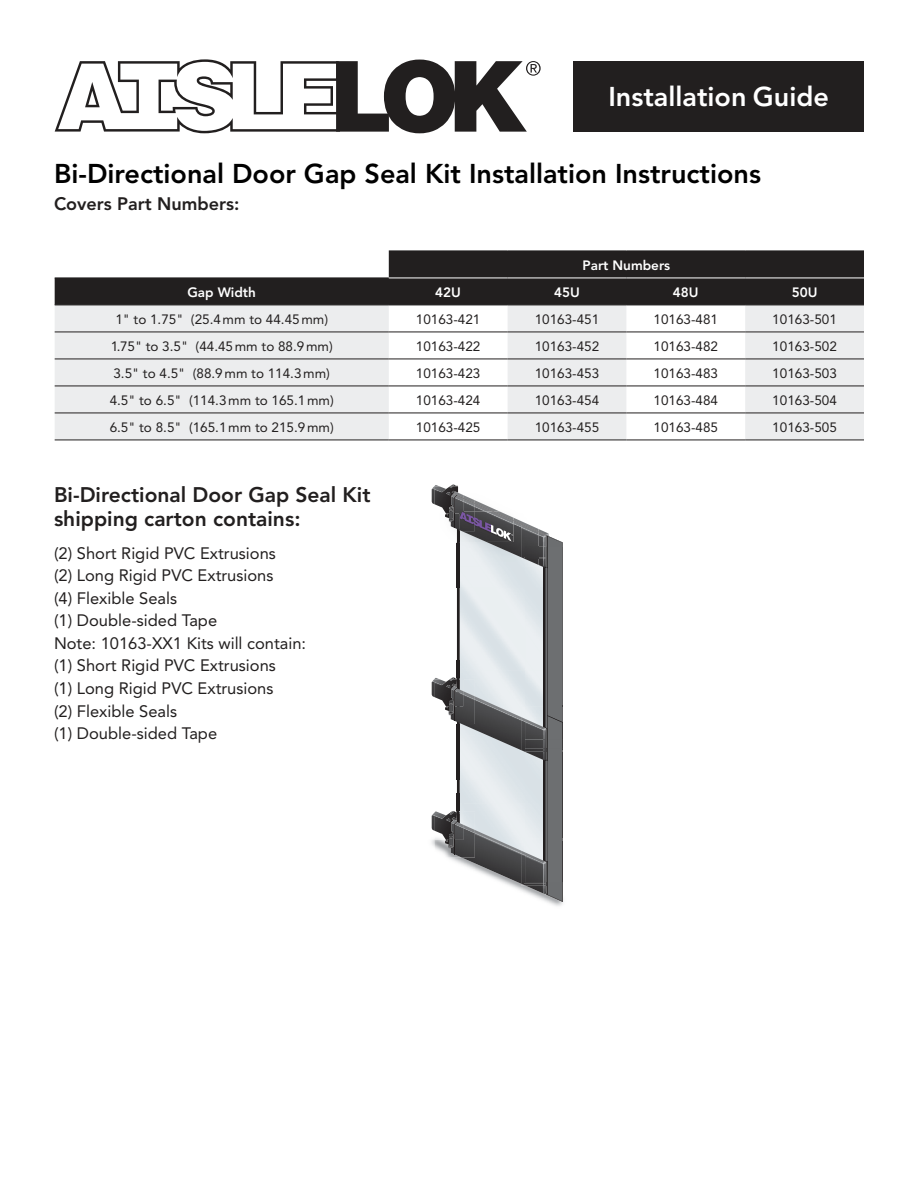
<style>
.page{position:relative;width:918px;height:1188px;background:#fff}
.page>*{position:absolute;margin:0;border:0;box-sizing:border-box;transform-origin:0 0}
.t1{font:800 27px "Avenir";color:#000}
.t2{font:800 27px "Avenir";color:#fff}
.t3{font:800 21px/24px "Avenir";color:#221f1f}
.t4{font:800 18px "Avenir";color:#221f1f}
.t5{font:16.5px/22.5px "Avenir";color:#221f1f}
.t6{font:13.5px "Avenir";color:#221f1f}
.t7{font:800 13.5px "Avenir";color:#fff}
</style>
<div class="page">
<div style="left:573px;top:61px;width:291px;height:71px;background:#221f1f"></div>
<svg style="left:55px;top:59px;width:486px;height:74px"></svg>
<svg style="left:55px;top:252px;width:809px;height:53px;fill:#221f1f"></svg>
<svg style="left:55px;top:306px;width:809px;height:134px;fill:#ecedee"></svg>
<hr style="left:55px;top:332px;width:334px;height:1px;background:#221f1f">
<hr style="left:389px;top:332px;width:119px;height:1px;background:#221f1f">
<hr style="left:508px;top:332px;width:118px;height:1px;background:#221f1f">
<hr style="left:626px;top:332px;width:119px;height:1px;background:#221f1f">
<hr style="left:745px;top:332px;width:119px;height:1px;background:#221f1f">
<hr style="left:55px;top:359px;width:334px;height:1px;background:#221f1f">
<hr style="left:389px;top:359px;width:119px;height:1px;background:#221f1f">
<hr style="left:508px;top:359px;width:118px;height:1px;background:#221f1f">
<hr style="left:626px;top:359px;width:119px;height:1px;background:#221f1f">
<hr style="left:745px;top:359px;width:119px;height:1px;background:#221f1f">
<hr style="left:55px;top:386px;width:334px;height:1px;background:#221f1f">
<hr style="left:389px;top:386px;width:119px;height:1px;background:#221f1f">
<hr style="left:508px;top:386px;width:118px;height:1px;background:#221f1f">
<hr style="left:626px;top:386px;width:119px;height:1px;background:#221f1f">
<hr style="left:745px;top:386px;width:119px;height:1px;background:#221f1f">
<hr style="left:55px;top:413px;width:334px;height:1px;background:#221f1f">
<hr style="left:389px;top:413px;width:119px;height:1px;background:#221f1f">
<hr style="left:508px;top:413px;width:118px;height:1px;background:#221f1f">
<hr style="left:626px;top:413px;width:119px;height:1px;background:#221f1f">
<hr style="left:745px;top:413px;width:119px;height:1px;background:#221f1f">
<hr style="left:55px;top:440px;width:334px;height:1px;background:#221f1f">
<hr style="left:389px;top:440px;width:119px;height:1px;background:#221f1f">
<hr style="left:508px;top:440px;width:118px;height:1px;background:#221f1f">
<hr style="left:626px;top:440px;width:119px;height:1px;background:#221f1f">
<hr style="left:745px;top:440px;width:119px;height:1px;background:#221f1f">
<hr style="left:389px;top:251px;width:119px;height:1px;background:#221f1f">
<hr style="left:508px;top:251px;width:118px;height:1px;background:#221f1f">
<hr style="left:626px;top:251px;width:119px;height:1px;background:#221f1f">
<hr style="left:745px;top:251px;width:119px;height:1px;background:#221f1f">
<hr style="left:55px;top:278px;width:334px;height:1px;background:#221f1f">
<hr style="left:55px;top:305px;width:334px;height:1px;background:#221f1f">
<hr style="left:389px;top:305px;width:119px;height:1px;background:#221f1f">
<hr style="left:508px;top:305px;width:118px;height:1px;background:#221f1f">
<hr style="left:626px;top:305px;width:119px;height:1px;background:#221f1f">
<hr style="left:745px;top:305px;width:119px;height:1px;background:#221f1f">
<hr style="left:389px;top:278px;width:119px;height:1px;background:#fff">
<hr style="left:508px;top:278px;width:118px;height:1px;background:#fff">
<hr style="left:626px;top:278px;width:119px;height:1px;background:#fff">
<hr style="left:745px;top:278px;width:119px;height:1px;background:#fff">
<img style="left:547px;top:902px;width:16px;height:4px">
<svg style="left:431px;top:485px;width:132px;height:417px"></svg>
<h1 class="t2" style="left:608px;top:86px;width:222px">Installation Guide</h1>
<h1 class="t1" style="left:54px;top:162px;width:709px">Bi-Directional Door Gap Seal Kit Installation Instructions</h1>
<h3 class="t4" style="left:54px;top:196px;width:187px">Covers Part Numbers:</h3>
<p class="t7" style="left:583px;top:259px;width:89px">Part Numbers</p>
<p class="t7" style="left:187px;top:286px;width:70px">Gap Width</p>
<p class="t7" style="left:435px;top:286px;width:27px">42U</p>
<p class="t7" style="left:554px;top:286px;width:27px">45U</p>
<p class="t7" style="left:673px;top:286px;width:27px">48U</p>
<p class="t7" style="left:792px;top:286px;width:27px">50U</p>
<p class="t6" style="left:115px;top:313px;width:214px">1" to 1.75" (25.4 mm to 44.45 mm)</p>
<p class="t6" style="left:416px;top:313px;width:66px">10163-421</p>
<p class="t6" style="left:535px;top:313px;width:66px">10163-451</p>
<p class="t6" style="left:654px;top:313px;width:66px">10163-481</p>
<p class="t6" style="left:772px;top:313px;width:66px">10163-501</p>
<p class="t6" style="left:111px;top:340px;width:224px">1.75" to 3.5" (44.45 mm to 88.9 mm)</p>
<p class="t6" style="left:416px;top:340px;width:66px">10163-422</p>
<p class="t6" style="left:535px;top:340px;width:66px">10163-452</p>
<p class="t6" style="left:654px;top:340px;width:66px">10163-482</p>
<p class="t6" style="left:772px;top:340px;width:66px">10163-502</p>
<p class="t6" style="left:113px;top:367px;width:218px">3.5" to 4.5" (88.9 mm to 114.3 mm)</p>
<p class="t6" style="left:416px;top:367px;width:66px">10163-423</p>
<p class="t6" style="left:535px;top:367px;width:66px">10163-453</p>
<p class="t6" style="left:654px;top:367px;width:66px">10163-483</p>
<p class="t6" style="left:772px;top:367px;width:66px">10163-503</p>
<p class="t6" style="left:110px;top:394px;width:226px">4.5" to 6.5" (114.3 mm to 165.1 mm)</p>
<p class="t6" style="left:416px;top:394px;width:66px">10163-424</p>
<p class="t6" style="left:535px;top:394px;width:66px">10163-454</p>
<p class="t6" style="left:654px;top:394px;width:66px">10163-484</p>
<p class="t6" style="left:772px;top:394px;width:66px">10163-504</p>
<p class="t6" style="left:110px;top:421px;width:226px">6.5" to 8.5" (165.1 mm to 215.9 mm)</p>
<p class="t6" style="left:416px;top:421px;width:66px">10163-425</p>
<p class="t6" style="left:535px;top:421px;width:66px">10163-455</p>
<p class="t6" style="left:654px;top:421px;width:66px">10163-485</p>
<p class="t6" style="left:772px;top:421px;width:66px">10163-505</p>
<h2 class="t3" style="left:54px;top:484px;width:318px">Bi-Directional Door Gap Seal Kit shipping carton contains:</h2>
<p class="t5" style="left:54px;top:543px;width:254px">(2) Short Rigid PVC Extrusions<br>(2) Long Rigid PVC Extrusions<br>(4) Flexible Seals<br>(1) Double-sided Tape<br>Note: 10163-XX1 Kits will contain: (1) Short Rigid PVC Extrusions<br>(1) Long Rigid PVC Extrusions<br>(2) Flexible Seals<br>(1) Double-sided Tape</p>
</div>
